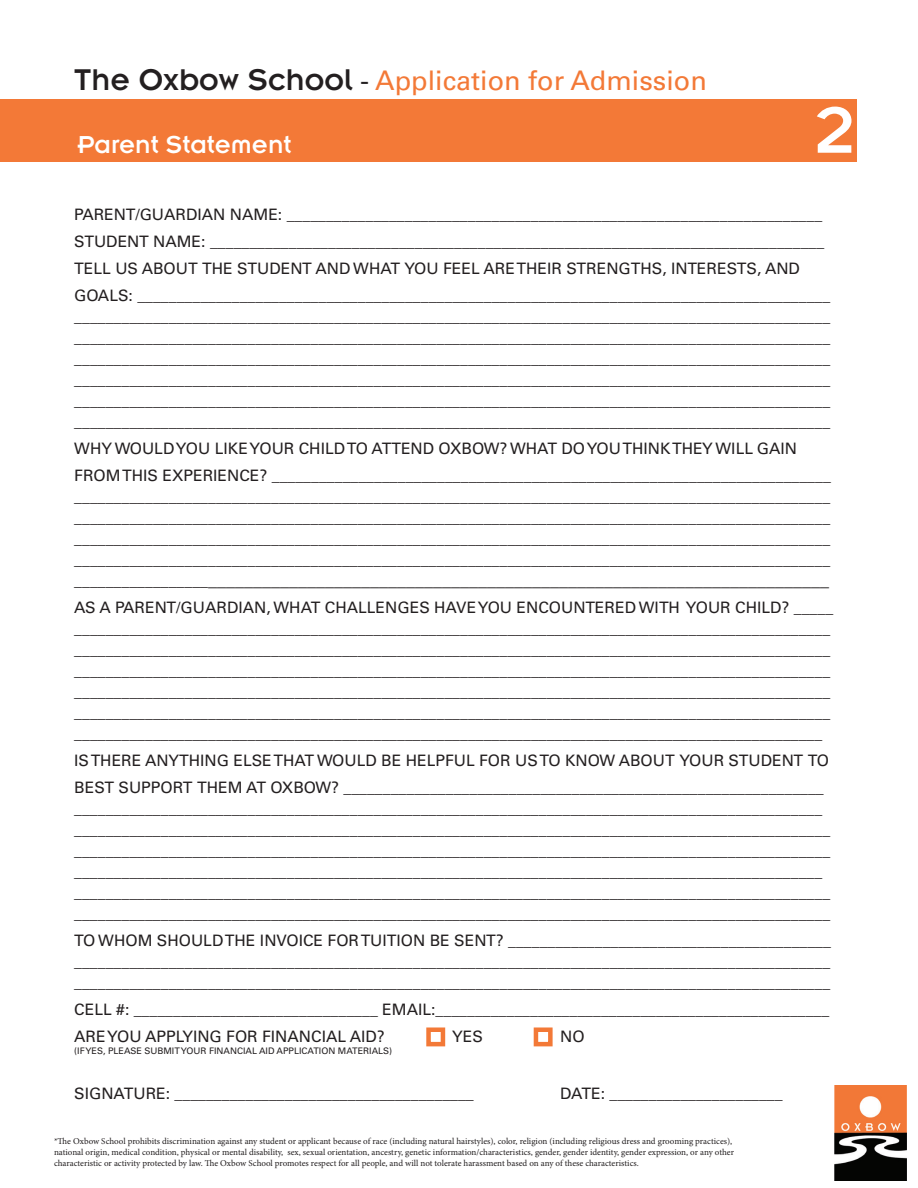
<style>
.page{position:relative;width:918px;height:1188px;background:#fff}
.page>*{position:absolute;margin:0;border:0;box-sizing:border-box;transform-origin:0 0}
.t1{font:72px "Insignia LT Std";color:#fff}
.t2{font:27px "Univers LT Std";color:#f37937}
.t3{font:27px "Insignia LT Std";color:#fff}
.t4{font:18px "Univers LT Std";color:#231f20}
.t5{font:15.75px/21px "Univers LT Std";color:#231f20}
.t6{font:9px/10.8px "Minion Pro";color:#231f20}
.t7{font:9px "Univers LT Std";color:#231f20}
.s1{font-family:"Insignia LT Std";font-size:33px;color:#231f20}
.s2{color:#231f20}
.s3{font-size:15.75px}
</style>
<div class="page">
<div style="left:0;top:99px;width:857px;height:63px;background:#f37937"></div>
<img style="left:835px;top:1086px;width:71px;height:94px">
<div style="left:426px;top:1028px;width:19px;height:18px;background:#fff;border:4px solid #f37937"></div>
<div style="left:534px;top:1028px;width:19px;height:18px;background:#fff;border:4px solid #f37937"></div>
<h2 class="t2" style="left:74px;top:64px;width:634px"><span class="s1">The Oxbow School</span> <span class="s2">-</span> Application for Admission</h2>
<p class="t3" style="left:78px;top:130px;width:215px">Parent Statement</p>
<h1 class="t1" style="left:815px;top:93px;width:42px">2</h1>
<p class="t5" style="left:74px;top:204px;width:749px">PARENT/GUARDIAN NAME: ____________________________________________________________________</p>
<p class="t5" style="left:74px;top:231px;width:752px">STUDENT NAME: ______________________________________________________________________________</p>
<p class="t5" style="left:74px;top:255px;width:758px;line-height:27px">TELL US ABOUT THE STUDENT AND WHAT YOU FEEL ARE THEIR STRENGTHS, INTERESTS, AND<br>GOALS: ________________________________________________________________________________________</p>
<p class="t5" style="left:74px;top:306px;width:757px;text-align:justify">________________________________________________________________________________________________ ________________________________________________________________________________________________ ________________________________________________________________________________________________ ________________________________________________________________________________________________ ________________________________________________________________________________________________ ________________________________________________________________________________________________</p>
<p class="t5" style="left:74px;top:435px;width:758px;line-height:27px">WHY WOULD YOU LIKE YOUR CHILD TO ATTEND OXBOW? WHAT DO YOU THINK THEY WILL GAIN<br>FROM THIS EXPERIENCE? _______________________________________________________________________</p>
<p class="t5" style="left:74px;top:486px;width:757px;text-align:justify">________________________________________________________________________________________________ ________________________________________________________________________________________________ ________________________________________________________________________________________________ ________________________________________________________________________________________________</p>
<p class="t4" style="left:74px;top:569px;width:756px"><span class="s3">_________________</span>_____________________________________________________________________</p>
<p class="t5" style="left:74px;top:597px;width:760px">AS A PARENT/GUARDIAN, WHAT CHALLENGES HAVE YOU ENCOUNTERED WITH YOUR CHILD? _____ ________________________________________________________________________________________________ ________________________________________________________________________________________________ ________________________________________________________________________________________________ ________________________________________________________________________________________________ ________________________________________________________________________________________________ _______________________________________________________________________________________________</p>
<p class="t5" style="left:74px;top:747px;width:756px;line-height:27px">IS THERE ANYTHING ELSE THAT WOULD BE HELPFUL FOR US TO KNOW ABOUT YOUR STUDENT TO<br>BEST SUPPORT THEM AT OXBOW? _____________________________________________________________</p>
<p class="t5" style="left:74px;top:798px;width:757px">_______________________________________________________________________________________________ ________________________________________________________________________________________________ ________________________________________________________________________________________________ _______________________________________________________________________________________________ ________________________________________________________________________________________________ ________________________________________________________________________________________________</p>
<p class="t5" style="left:74px;top:930px;width:758px;text-align:justify">TO WHOM SHOULD THE INVOICE FOR TUITION BE SENT? _________________________________________ ________________________________________________________________________________________________ ________________________________________________________________________________________________</p>
<p class="t5" style="left:74px;top:999px;width:757px">CELL #: _______________________________ EMAIL:__________________________________________________</p>
<p class="t5" style="left:74px;top:1026px;width:312px">ARE YOU APPLYING FOR FINANCIAL AID?</p>
<p class="t5" style="left:452px;top:1026px;width:32px">YES</p>
<p class="t5" style="left:560px;top:1026px;width:26px">NO</p>
<p class="t7" style="left:74px;top:1046px;width:320px">(IF YES, PLEASE SUBMIT YOUR FINANCIAL AID APPLICATION MATERIALS)</p>
<p class="t5" style="left:74px;top:1083px;width:401px">SIGNATURE: ______________________________________</p>
<p class="t5" style="left:560px;top:1083px;width:224px">DATE: ______________________</p>
<p class="t6" style="left:54px;top:1136px;width:682px">*The Oxbow School prohibits discrimination against any student or applicant because of race (including natural hairstyles), color, religion (including religious dress and grooming practices), national origin, medical condition, physical or mental disability, sex, sexual orientation, ancestry, genetic information/characteristics, gender, gender identity, gender expression, or any other characteristic or activity protected by law. The Oxbow School promotes respect for all people, and will not tolerate harassment based on any of these characteristics.</p>
</div>
